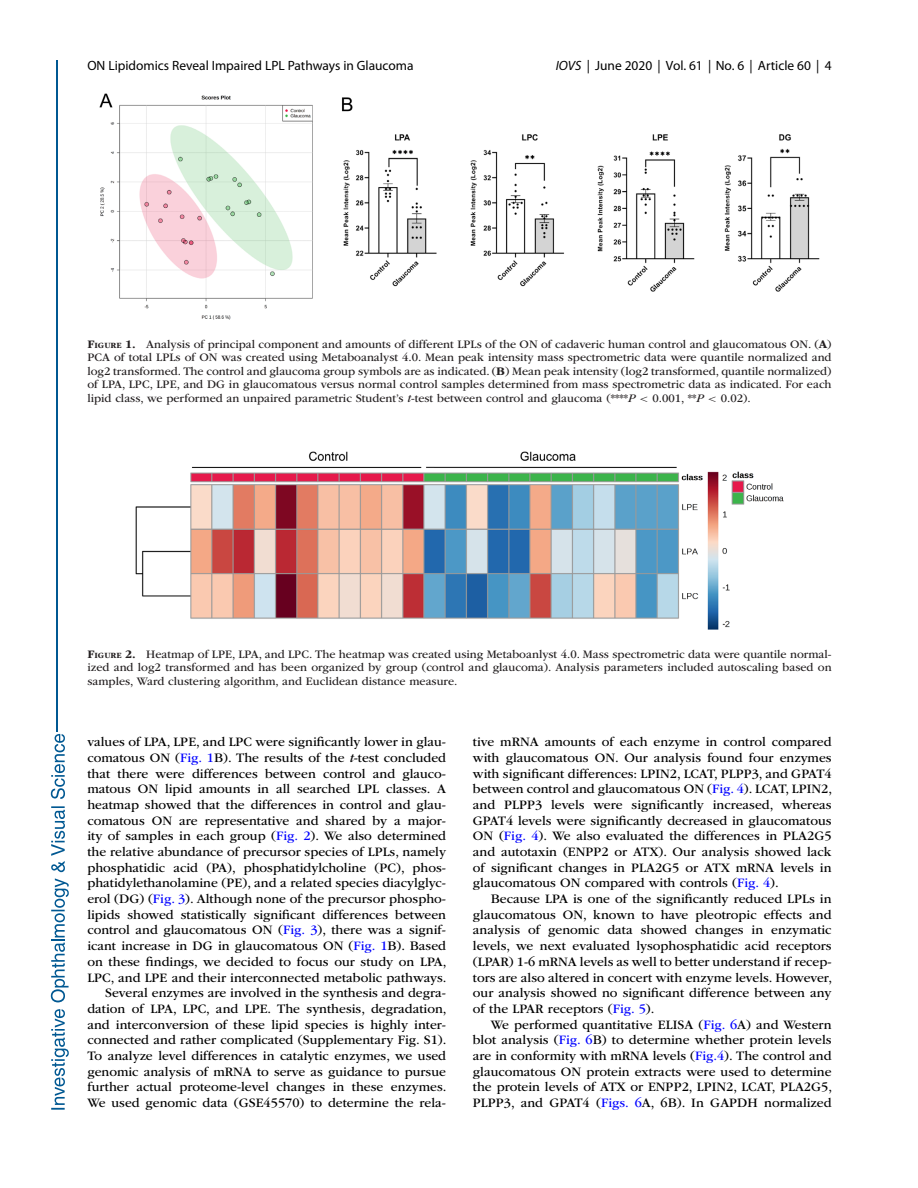
<style>
.page{position:relative;width:918px;height:1188px;background:#fff}
.page>*{position:absolute;margin:0;border:0;box-sizing:border-box;transform-origin:0 0}
.t1{font:13.5px/15.8px "ITC Garamond Std";color:#000;text-align:justify}
.t2{font:13.5px "Myriad Pro";color:#000}
.t3{font:12px/13.5px "ITC Garamond Std";color:#231f20;text-align:justify}
.s1{font-style:italic}
.s2{font-weight:700}
.s3{font-weight:700;font-size:8.4px}
.s4{font-family:"RMTMI"}
.s5{color:#00f}
</style>
<div class="page">
<hr style="left:57px;top:60px;width:1px;height:672px;background:#005892">
<svg style="left:51px;top:734px;width:18px;height:376px"></svg>
<img style="left:99px;top:93px;width:720px;height:227px">
<img style="left:135px;top:452px;width:648px;height:177px">
<p class="t2" style="left:87px;top:57px;width:328px">ON Lipidomics Reveal Impaired LPL Pathways in Glaucoma</p>
<p class="t2" style="left:556px;top:57px;width:277px"><span class="s1">IOVS</span> | June 2020 | Vol. 61 | No. 6 | Article 60 | 4</p>
<p class="t3" style="left:87px;top:338px;width:746px"><span class="s2">F</span><span class="s3">IGURE</span> <span class="s2">1.</span> Analysis of principal component and amounts of different LPLs of the ON of cadaveric human control and glaucomatous ON. (<span class="s2">A</span>)<br>PCA of total LPLs of ON was created using Metaboanalyst 4.0. Mean peak intensity mass spectrometric data were quantile normalized and log2 transformed. The control and glaucoma group symbols are as indicated. (<span class="s2">B</span>) Mean peak intensity (log2 transformed, quantile normalized) of LPA, LPC, LPE, and DG in glaucomatous versus normal control samples determined from mass spectrometric data as indicated. For each lipid class, we performed an unpaired parametric Student’s <span class="s1">t</span>-test between control and glaucoma (****<span class="s1">P</span> <span class="s4">&lt;</span> 0.001, **<span class="s1">P</span> <span class="s4">&lt;</span> 0.02).</p>
<p class="t3" style="left:87px;top:648px;width:746px"><span class="s2">F</span><span class="s3">IGURE</span> <span class="s2">2.</span> Heatmap of LPE, LPA, and LPC. The heatmap was created using Metaboanlyst 4.0. Mass spectrometric data were quantile normal&shy;ized and log2 transformed and has been organized by group (control and glaucoma). Analysis parameters included autoscaling based on samples, Ward clustering algorithm, and Euclidean distance measure.</p>
<p class="t1" style="left:87px;top:735px;width:361px;text-align:right">values of LPA, LPE, and LPC were significantly lower in glau&shy;comatous ON (<span class="s5">Fig. 1</span>B). The results of the <span class="s1">t</span>-test concluded that there were differences between control and glauco&shy;matous ON lipid amounts in all searched LPL classes. A heatmap showed that the differences in control and glau&shy;comatous ON are representative and shared by a major&shy;ity of samples in each group (<span class="s5">Fig. 2</span>). We also determined the relative abundance of precursor species of LPLs, namely phosphatidic acid (PA), phosphatidylcholine (PC), phos&shy;phatidylethanolamine (PE), and a related species diacylglyc&shy;erol (DG) (<span class="s5">Fig. 3</span>). Although none of the precursor phospho&shy;lipids showed statistically significant differences between control and glaucomatous ON (<span class="s5">Fig. 3</span>), there was a signif&shy;icant increase in DG in glaucomatous ON (<span class="s5">Fig. 1</span>B). Based on these findings, we decided to focus our study on LPA, LPC, and LPE and their interconnected metabolic pathways.<br>Several enzymes are involved in the synthesis and degra&shy;dation of LPA, LPC, and LPE. The synthesis, degradation, and interconversion of these lipid species is highly inter&shy;connected and rather complicated (Supplementary Fig. S1).<br>To analyze level differences in catalytic enzymes, we used genomic analysis of mRNA to serve as guidance to pursue further actual proteome-level changes in these enzymes.<br>We used genomic data (GSE45570) to determine the rela-</p>
<p class="t1" style="left:473px;top:735px;width:361px">tive mRNA amounts of each enzyme in control compared with glaucomatous ON. Our analysis found four enzymes with significant differences: LPIN2, LCAT, PLPP3, and GPAT4 between control and glaucomatous ON (<span class="s5">Fig. 4</span>). LCAT, LPIN2, and PLPP3 levels were significantly increased, whereas GPAT4 levels were significantly decreased in glaucomatous ON (<span class="s5">Fig. 4</span>). We also evaluated the differences in PLA2G5 and autotaxin (ENPP2 or ATX). Our analysis showed lack of significant changes in PLA2G5 or ATX mRNA levels in glaucomatous ON compared with controls (<span class="s5">Fig. 4</span>).</p>
<p class="t1" style="left:473px;top:892px;width:361px;text-indent:18px">Because LPA is one of the significantly reduced LPLs in glaucomatous ON, known to have pleotropic effects and analysis of genomic data showed changes in enzymatic levels, we next evaluated lysophosphatidic acid receptors (LPAR) 1-6 mRNA levels as well to better understand if recep&shy;tors are also altered in concert with enzyme levels. However, our analysis showed no significant difference between any of the LPAR receptors (<span class="s5">Fig. 5</span>).</p>
<p class="t1" style="left:473px;top:1018px;width:361px;text-indent:18px">We performed quantitative ELISA (<span class="s5">Fig. 6</span>A) and Western blot analysis (<span class="s5">Fig. 6</span>B) to determine whether protein levels are in conformity with mRNA levels (<span class="s5">Fig.4</span>). The control and glaucomatous ON protein extracts were used to determine the protein levels of ATX or ENPP2, LPIN2, LCAT, PLA2G5, PLPP3, and GPAT4 (<span class="s5">Figs. 6</span>A, 6B). In GAPDH normalized</p>
</div>
